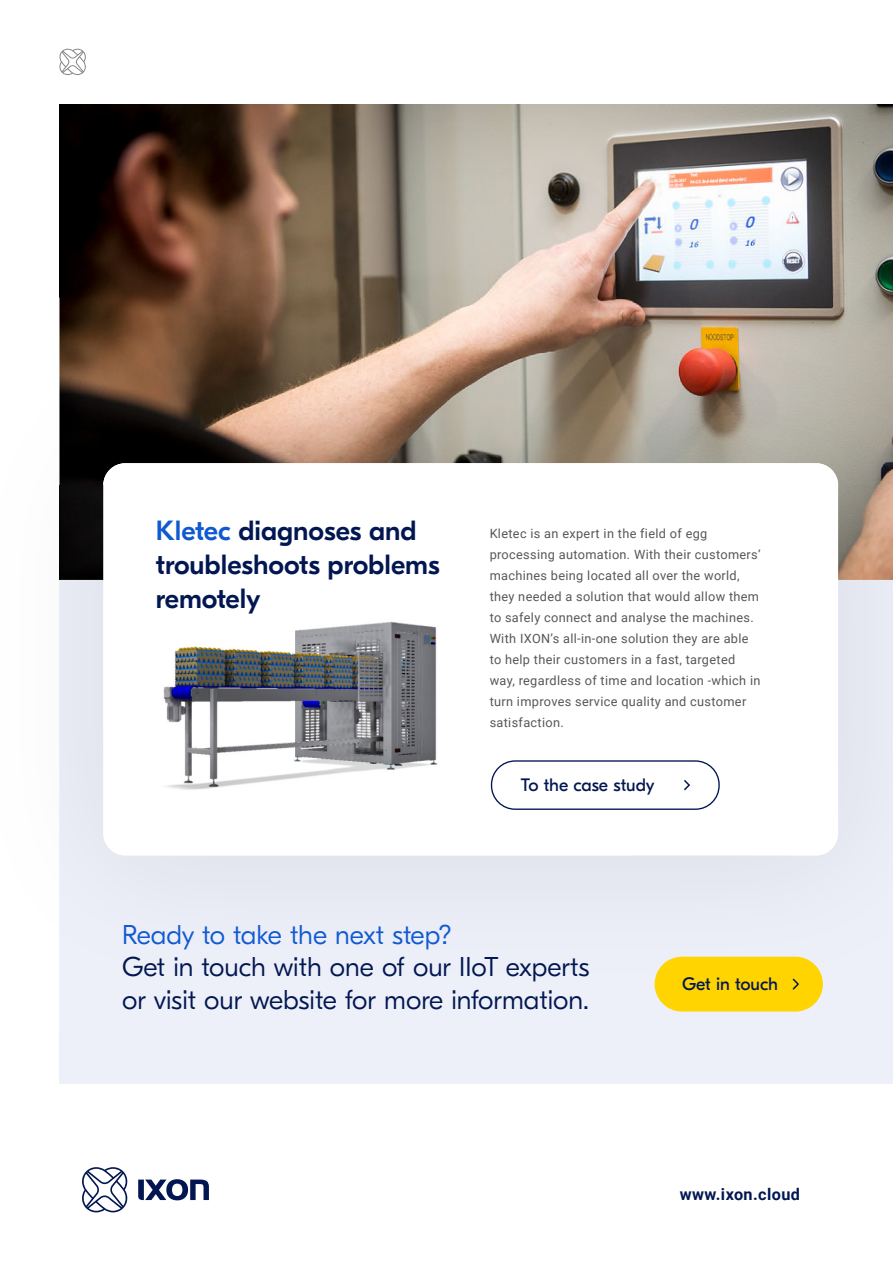
<style>
.page{position:relative;width:893px;height:1263px;background:#fff}
.page>*{position:absolute;margin:0;border:0;box-sizing:border-box;transform-origin:0 0}
.t1{font:500 27.75px/34px "GT Eesti Display";color:#021752}
.t2{font:300 27.15px/32.5px "GT Eesti Display";color:#021752}
.t3{font:300 27.15px "GT Eesti Display";letter-spacing:-.005em;color:#1059d1}
.t4{font:18px "GT Eesti Display";color:#021752}
.t5{font:700 16.2px "Roboto";letter-spacing:.025em;color:#021752}
.t6{font:12.75px/21px "Roboto";letter-spacing:.025em;color:#575856}
.s1{color:#1059d1}
</style>
<div class="page">
<img style="left:59px;top:105px;width:834px;height:381px">
<div style="left:59px;top:580px;width:834px;height:504px;background:#edf0f9"></div>
<div style="left:59px;top:486px;width:44px;height:94px;background:#0b090a"></div>
<img style="left:838px;top:486px;width:55px;height:94px">
<img style="left:789px;top:580px;width:60px;height:432px">
<div style="left:111px;top:850px;width:521px;height:43px;background:#e5e8f0"></div>
<img style="left:632px;top:856px;width:157px;height:156px">
<div style="left:103px;top:463px;width:735px;height:392px;background:#fff;border-radius:22px"></div>
<svg style="left:82px;top:1167px;width:46px;height:45px"></svg>
<svg style="left:138px;top:1179px;width:71px;height:21px"></svg>
<div style="left:491px;top:760px;width:229px;height:50px;border:1px solid #021752;border-radius:24px"></div>
<svg style="left:684px;top:780px;width:6px;height:11px"></svg>
<svg style="left:59px;top:49px;width:27px;height:26px"></svg>
<img style="left:163px;top:621px;width:275px;height:169px">
<div style="left:655px;top:957px;width:168px;height:54px;background:#ffd400;border-radius:27px"></div>
<svg style="left:792px;top:978px;width:7px;height:12px"></svg>
<h1 class="t1" style="left:156px;top:514px;width:285px"><span class="s1">Kletec</span> diagnoses and troubleshoots problems remotely</h1>
<p class="t6" style="left:490px;top:522px;width:273px">Kletec is an expert in the field of egg processing automation. With their customers’ machines being located all over the world, they needed a solution that would allow them to safely connect and analyse the machines.<br>With IXON’s all-in-one solution they are able to help their customers in a fast, targeted way, regardless of time and location -which in turn improves service quality and customer satisfaction.</p>
<h3 class="t4" style="left:521px;top:775px;width:135px">To the case study</h3>
<h2 class="t3" style="left:122px;top:919px;width:331px">Ready to take the next step?</h2>
<h2 class="t2" style="left:122px;top:951px;width:469px">Get in touch with one of our IIoT experts or visit our website for more information.</h2>
<h3 class="t4" style="left:682px;top:974px;width:97px">Get in touch</h3>
<h3 class="t4" style="left:690px;top:974px;width:97px">Get in touch</h3>
<p class="t5" style="left:680px;top:1183px;width:122px">www.ixon.cloud</p>
</div>
